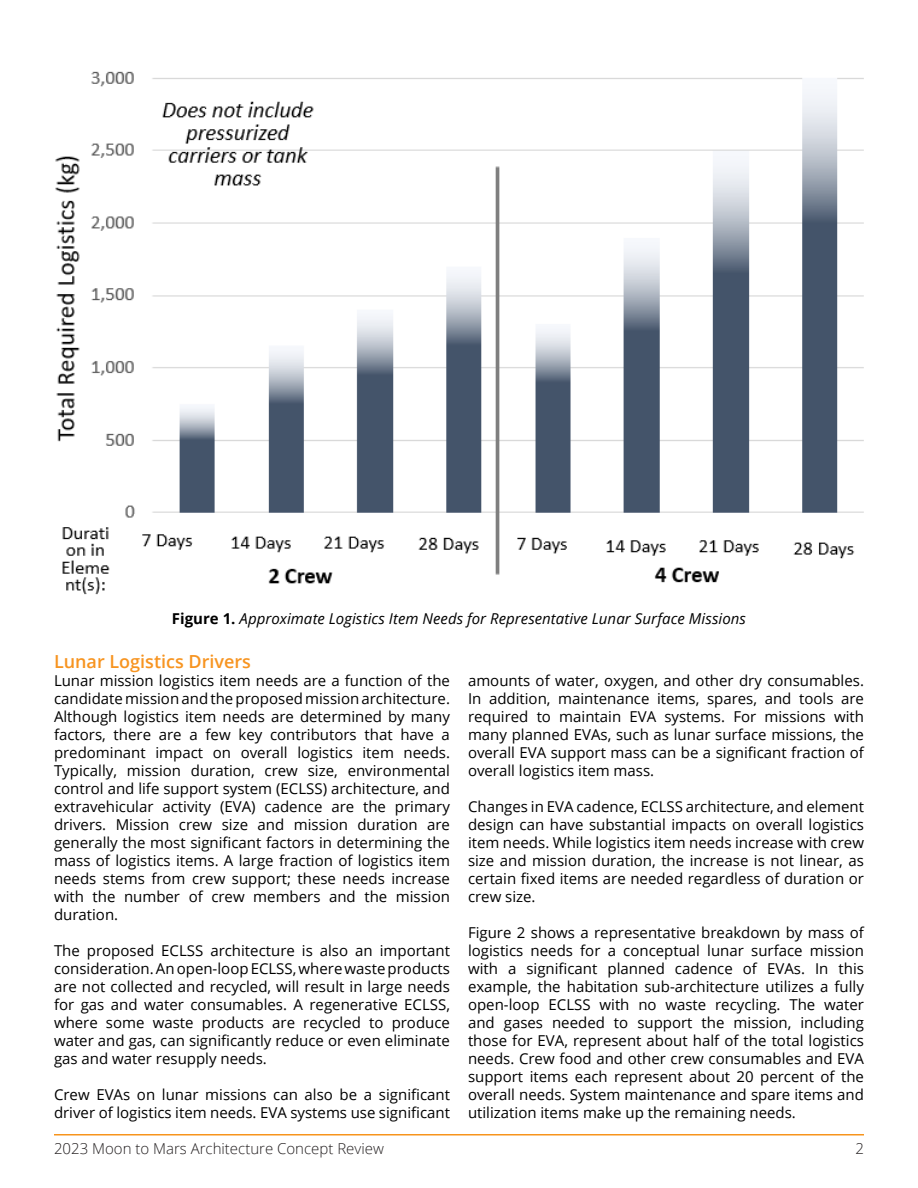
<style>
.page{position:relative;width:918px;height:1188px;background:#fff}
.page>*{position:absolute;margin:0;border:0;box-sizing:border-box;transform-origin:0 0}
.t1{font:600 18px "Open Sans";color:#f79420}
.t2{font:15px/18px "Open Sans";color:#000;text-align:justify}
.t3{font:italic 15px "Open Sans";letter-spacing:.005em;color:#000}
.t4{font:300 15px "Open Sans";color:#231f20}
.s1{font-weight:700;font-style:normal}
</style>
<div class="page">
<hr style="left:54px;top:1134px;width:810px;height:2px;background:#f7941c">
<img style="left:55px;top:71px;width:809px;height:524px">
<p class="t3" style="left:172px;top:609px;width:575px"><span class="s1">Figure 1.</span> Approximate Logistics Item Needs for Representative Lunar Surface Missions</p>
<p class="t1" style="left:54px;top:649px;width:199px">Lunar Logistics Drivers</p>
<p class="t2" style="left:54px;top:671px;width:398px">Lunar mission logistics item needs are a function of the candidate mission and the proposed mission architecture.<br>Although logistics item needs are determined by many factors, there are a few key contributors that have a predominant impact on overall logistics item needs.<br>Typically, mission duration, crew size, environmental control and life support system (ECLSS) architecture, and extravehicular activity (EVA) cadence are the primary drivers. Mission crew size and mission duration are generally the most significant factors in determining the mass of logistics items. A large fraction of logistics item needs stems from crew support; these needs increase with the number of crew members and the mission duration.</p>
<p class="t2" style="left:54px;top:941px;width:398px">The proposed ECLSS architecture is also an important consideration. An open-loop ECLSS, where waste products are not collected and recycled, will result in large needs for gas and water consumables. A regenerative ECLSS, where some waste products are recycled to produce water and gas, can significantly reduce or even eliminate gas and water resupply needs.</p>
<p class="t2" style="left:54px;top:1085px;width:398px">Crew EVAs on lunar missions can also be a significant driver of logistics item needs. EVA systems use significant</p>
<p class="t2" style="left:468px;top:671px;width:398px">amounts of water, oxygen, and other dry consumables.<br>In addition, maintenance items, spares, and tools are required to maintain EVA systems. For missions with many planned EVAs, such as lunar surface missions, the overall EVA support mass can be a significant fraction of overall logistics item mass.</p>
<p class="t2" style="left:468px;top:797px;width:398px">Changes in EVA cadence, ECLSS architecture, and element design can have substantial impacts on overall logistics item needs. While logistics item needs increase with crew size and mission duration, the increase is not linear, as certain fixed items are needed regardless of duration or crew size.</p>
<p class="t2" style="left:468px;top:923px;width:398px">Figure 2 shows a representative breakdown by mass of logistics needs for a conceptual lunar surface mission with a significant planned cadence of EVAs. In this example, the habitation sub-architecture utilizes a fully open-loop ECLSS with no waste recycling. The water and gases needed to support the mission, including those for EVA, represent about half of the total logistics needs. Crew food and other crew consumables and EVA support items each represent about 20 percent of the overall needs. System maintenance and spare items and utilization items make up the remaining needs.</p>
<p class="t4" style="left:54px;top:1138px;width:331px">2023 Moon to Mars Architecture Concept Review</p>
<p class="t4" style="left:855px;top:1138px;width:10px">2</p>
</div>
